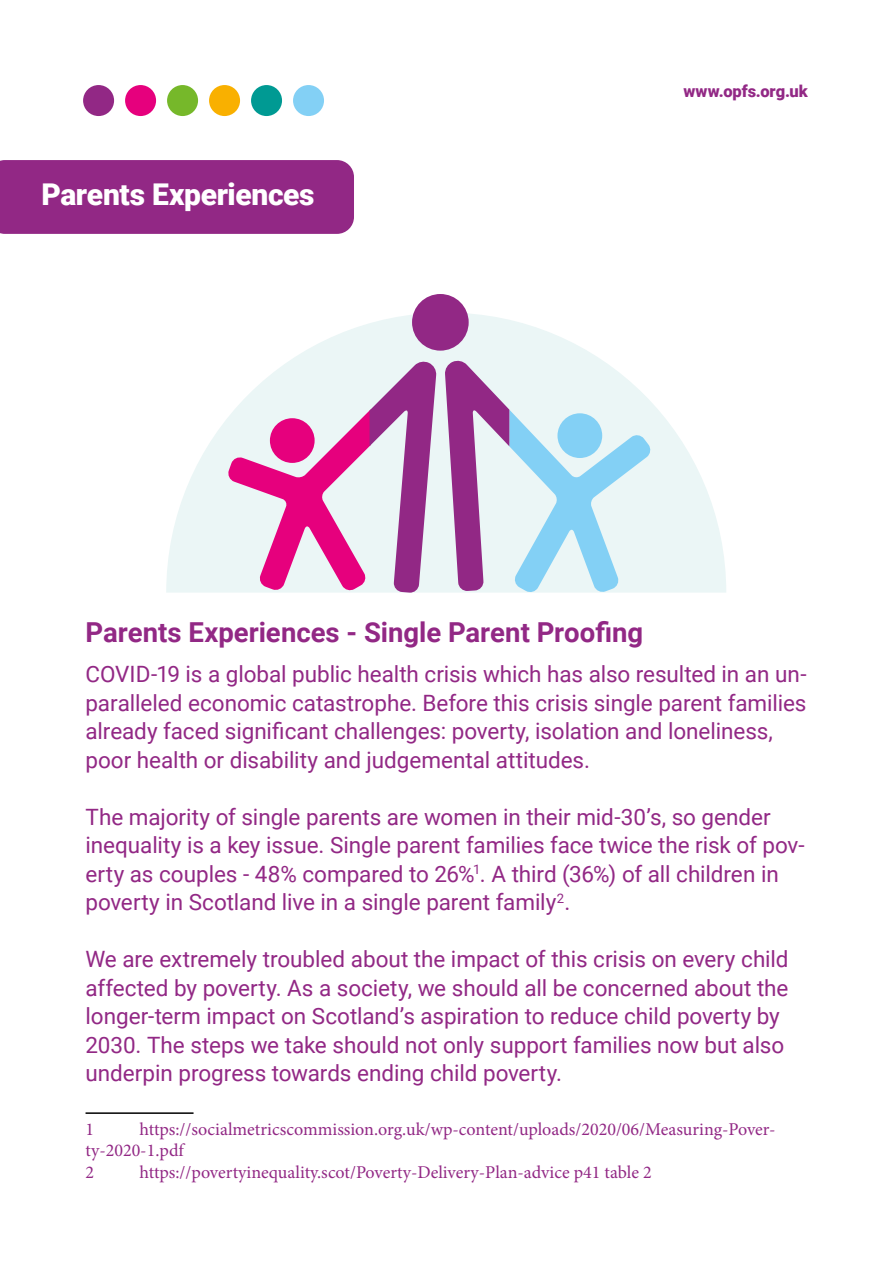
<style>
.page{position:relative;width:893px;height:1263px;background:#fff}
.page>*{position:absolute;margin:0;border:0;box-sizing:border-box;transform-origin:0 0}
.t1{font:900 30px "Roboto";letter-spacing:-.01em;color:#fff}
.t2{font:700 27.45px "Roboto";color:#922885}
.t3{font:22.5px/28.5px "Roboto";letter-spacing:-.005em;color:#922885}
.t4{font:18px/21.6px "Minion Pro";color:#922885}
.t5{font:900 16.5px "Roboto";letter-spacing:-.005em;color:#922885}
</style>
<div class="page">
<div style="left:83px;top:85px;width:31px;height:31px;background:#922885;border-radius:50%"></div>
<div style="left:125px;top:85px;width:31px;height:31px;background:#e6007d;border-radius:50%"></div>
<div style="left:167px;top:85px;width:31px;height:31px;background:#76b82a;border-radius:50%"></div>
<div style="left:209px;top:85px;width:31px;height:31px;background:#f9b000;border-radius:50%"></div>
<div style="left:251px;top:85px;width:31px;height:31px;background:#009a93;border-radius:50%"></div>
<div style="left:293px;top:85px;width:31px;height:31px;background:#83d0f5;border-radius:50%"></div>
<svg style="left:166px;top:313px;width:560px;height:280px"></svg>
<div style="left:412px;top:294px;width:57px;height:57px;background:#922885;border-radius:50%"></div>
<svg style="left:227px;top:361px;width:210px;height:232px;background:#dda3cb"></svg>
<svg style="left:445px;top:360px;width:206px;height:233px;background:#c7cfe5"></svg>
<hr style="left:86px;top:1112px;width:108px;height:2px;background:#000">
<div style="left:0;top:160px;width:354px;height:74px;background:#922885"></div>
<h1 class="t1" style="left:42px;top:173px;width:275px">Parents Experiences</h1>
<p class="t5" style="left:683px;top:80px;width:126px">www.opfs.org.uk</p>
<p class="t2" style="left:86px;top:612px;width:559px">Parents Experiences - Single Parent Proofing</p>
<p class="t3" style="left:86px;top:659px;width:723px">COVID-19 is a global public health crisis which has also resulted in an un&shy;paralleled economic catastrophe. Before this crisis single parent families already faced significant challenges: poverty, isolation and loneliness, poor health or disability and judgemental attitudes.</p>
<p class="t3" style="left:86px;top:801px;width:721px">The majority of single parents are women in their mid-30’s, so gender inequality is a key issue. Single parent families face twice the risk of pov&shy;erty as couples - 48% compared to 26%<sup>1</sup>. A third (36%) of all children in poverty in Scotland live in a single parent family<sup>2</sup>.</p>
<p class="t3" style="left:86px;top:944px;width:705px">We are extremely troubled about the impact of this crisis on every child affected by poverty. As a society, we should all be concerned about the longer-term impact on Scotland’s aspiration to reduce child poverty by 2030. The steps we take should not only support families now but also underpin progress towards ending child poverty.</p>
<p class="t4" style="left:86px;top:1118px;width:10px">1</p>
<p class="t4" style="left:86px;top:1118px;width:691px;text-indent:54px">https://socialmetricscommission.org.uk/wp-content/uploads/2020/06/Measuring-Pover&shy;ty-2020-1.pdf<br>2</p>
<p class="t4" style="left:140px;top:1161px;width:514px">https://povertyinequality.scot/Poverty-Delivery-Plan-advice p41 table 2</p>
</div>
